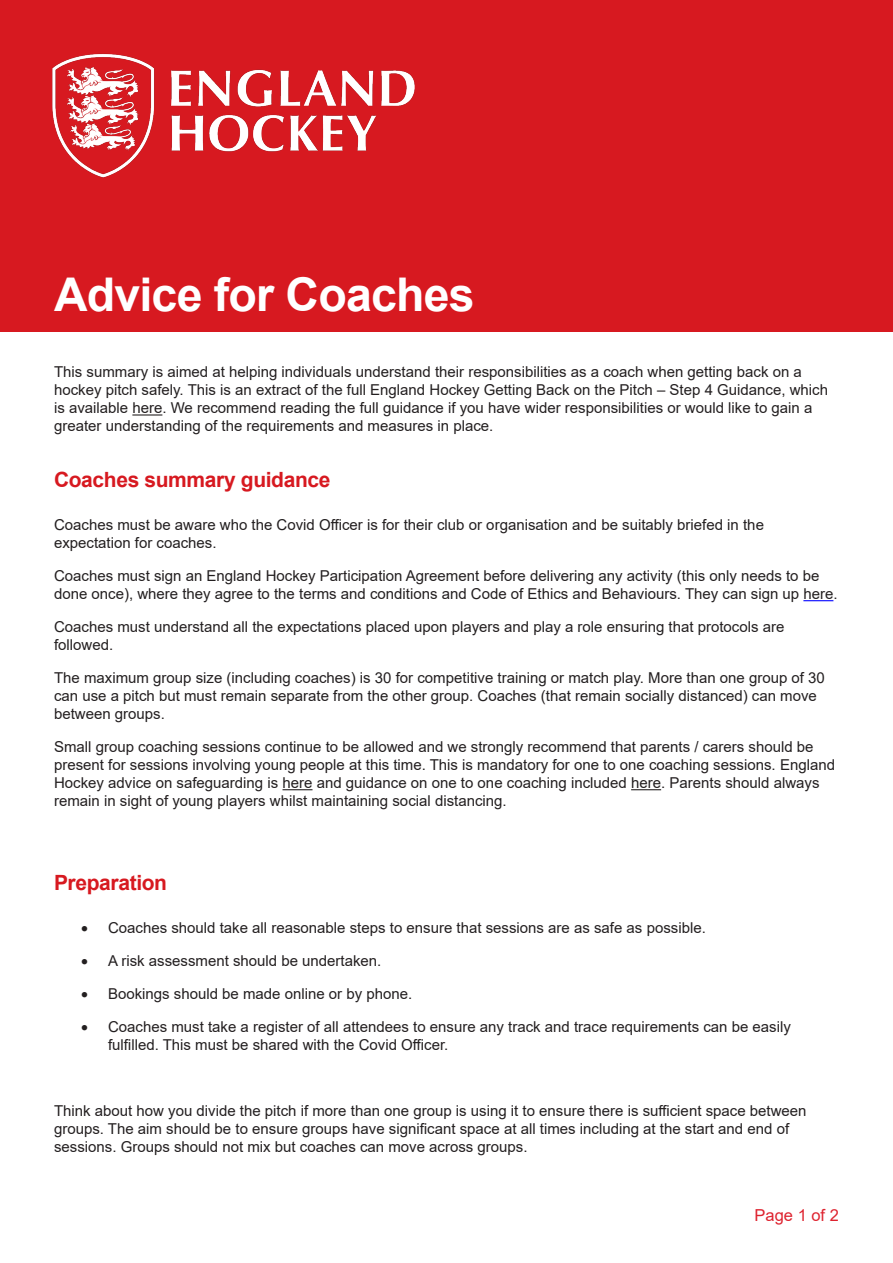
<style>
.page{position:relative;width:893px;height:1263px;background:#fff}
.page>*{position:absolute;margin:0;border:0;box-sizing:border-box;transform-origin:0 0}
.MainTitle{font:700 46.5px "Arial";letter-spacing:-.015em;color:#fff}
.Subheading{font:700 21px "Arial";letter-spacing:-.015em;color:#d71920}
.t1{font:16.5px "Arial";color:#de232f}
.paragraph{font:15px/18px "Arial";color:#231f20}
</style>
<div class="page">
<div style="left:0;top:0;width:893px;height:332px;background:#d71920"></div>
<img style="left:52px;top:53px;width:363px;height:125px">
<hr style="left:132px;top:414px;width:30px;height:1px;background:#231f20">
<hr style="left:803px;top:600px;width:30px;height:1px;background:#00f">
<hr style="left:282px;top:789px;width:30px;height:1px;background:#231f20">
<hr style="left:631px;top:789px;width:30px;height:1px;background:#231f20">
<p class="MainTitle" style="left:54px;top:262px;width:422px">Advice for Coaches</p>
<p class="paragraph" style="left:54px;top:363px;width:776px">This summary is aimed at helping individuals understand their responsibilities as a coach when getting back on a hockey pitch safely. This is an extract of the full England Hockey Getting Back on the Pitch – Step 4 Guidance, which is available here. We recommend reading the full guidance if you have wider responsibilities or would like to gain a greater understanding of the requirements and measures in place.</p>
<p class="Subheading" style="left:54px;top:464px;width:278px">Coaches summary guidance</p>
<p class="paragraph" style="left:54px;top:516px;width:711px">Coaches must be aware who the Covid Officer is for their club or organisation and be suitably briefed in the expectation for coaches.</p>
<p class="paragraph" style="left:54px;top:567px;width:785px">Coaches must sign an England Hockey Participation Agreement before delivering any activity (this only needs to be done once), where they agree to the terms and conditions and Code of Ethics and Behaviours. They can sign up here.</p>
<p class="paragraph" style="left:54px;top:618px;width:732px">Coaches must understand all the expectations placed upon players and play a role ensuring that protocols are followed.</p>
<p class="paragraph" style="left:54px;top:669px;width:772px">The maximum group size (including coaches) is 30 for competitive training or match play. More than one group of 30 can use a pitch but must remain separate from the other group. Coaches (that remain socially distanced) can move between groups.</p>
<p class="paragraph" style="left:54px;top:738px;width:782px">Small group coaching sessions continue to be allowed and we strongly recommend that parents / carers should be present for sessions involving young people at this time. This is mandatory for one to one coaching sessions. England Hockey advice on safeguarding is here and guidance on one to one coaching included here. Parents should always remain in sight of young players whilst maintaining social distancing.</p>
<p class="Subheading" style="left:54px;top:868px;width:115px">Preparation</p>
<p class="paragraph" style="left:81px;top:919px;width:626px">• Coaches should take all reasonable steps to ensure that sessions are as safe as possible.</p>
<p class="paragraph" style="left:81px;top:952px;width:302px">• A risk assessment should be undertaken.</p>
<p class="paragraph" style="left:81px;top:985px;width:333px">• Bookings should be made online or by phone.</p>
<p class="paragraph" style="left:108px;top:1018px;width:684px;text-indent:-27px">• Coaches must take a register of all attendees to ensure any track and trace requirements can be easily fulfilled. This must be shared with the Covid Officer.</p>
<p class="paragraph" style="left:54px;top:1102px;width:754px">Think about how you divide the pitch if more than one group is using it to ensure there is sufficient space between groups. The aim should be to ensure groups have significant space at all times including at the start and end of sessions. Groups should not mix but coaches can move across groups.</p>
<p class="t1" style="left:755px;top:1204px;width:86px">Page 1 of 2</p>
</div>
